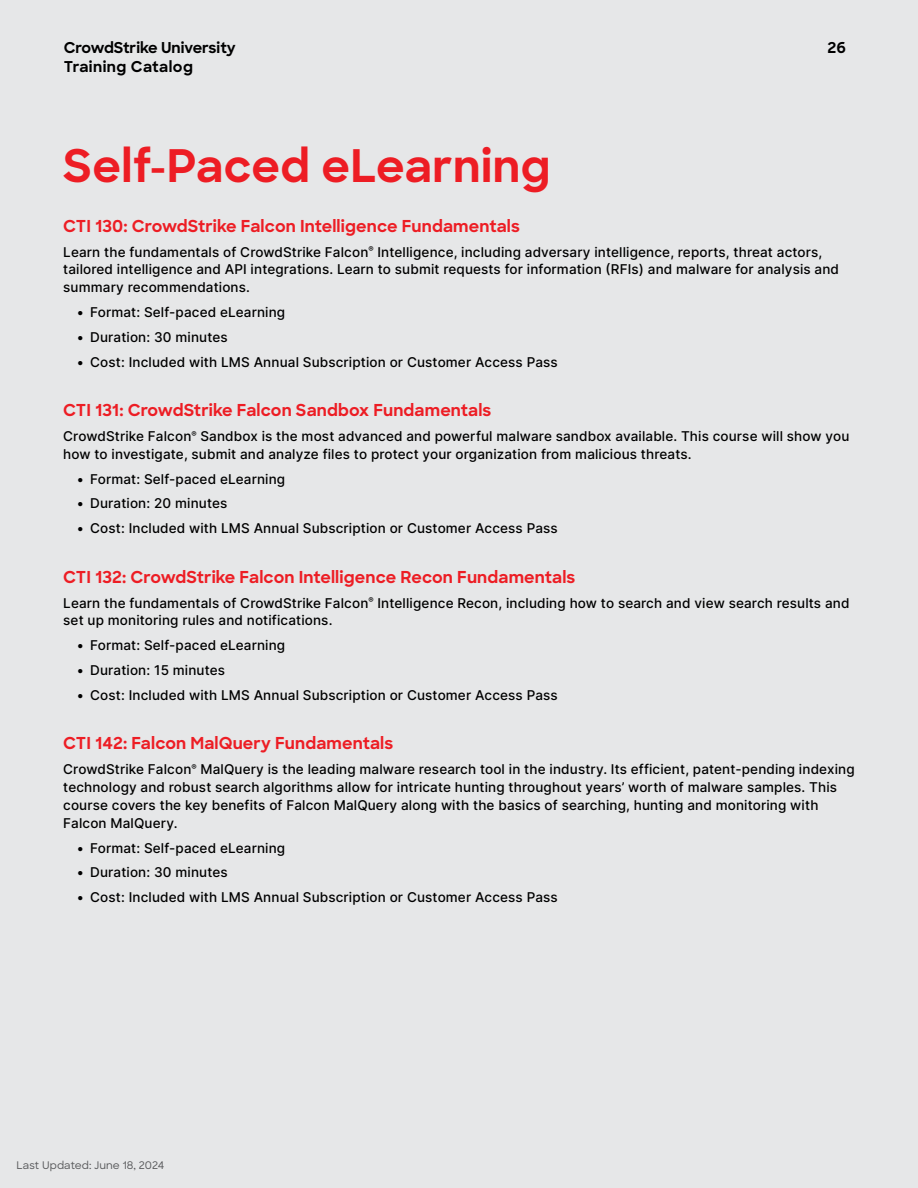
<style>
.page{position:relative;width:918px;height:1188px;background:#e6e7e8}
.page>*{position:absolute;margin:0;border:0;box-sizing:border-box;transform-origin:0 0}
.t1{font:700 45px "Crowdstrike Sharp Sans";letter-spacing:.01em;color:#ed1d24}
.t2{font:700 16.5px "Crowdstrike Sharp Sans";letter-spacing:.01em;color:#ed1d24}
.t3{font:700 15px/19.8px "Crowdstrike Sharp Sans";color:#000}
.t4{font:500 13.5px/18px "Inter";letter-spacing:.01em;color:#000}
.t5{font:10.5px "Crowdstrike Sharp Sans Mdm";letter-spacing:.01em;color:#58595b}
</style>
<div class="page">
<p class="t3" style="left:64px;top:37px;width:174px">CrowdStrike University<br>Training Catalog</p>
<p class="t3" style="left:828px;top:37px;width:20px">26</p>
<h1 class="t1" style="left:63px;top:133px;width:489px">Self-Paced eLearning</h1>
<p class="t2" style="left:63px;top:214px;width:458px">CTI 130: CrowdStrike Falcon Intelligence Fundamentals</p>
<p class="t4" style="left:63px;top:242px;width:777px">Learn the fundamentals of CrowdStrike Falcon<sup>®</sup> Intelligence, including adversary intelligence, reports, threat actors, tailored intelligence and API integrations. Learn to submit requests for information (RFIs) and malware for analysis and summary recommendations.</p>
<p class="t4" style="left:77px;top:303px;width:210px">• Format: Self-paced eLearning</p>
<p class="t4" style="left:77px;top:328px;width:153px">• Duration: 30 minutes</p>
<p class="t4" style="left:77px;top:352px;width:483px">• Cost: Included with LMS Annual Subscription or Customer Access Pass</p>
<p class="t2" style="left:63px;top:398px;width:430px">CTI 131: CrowdStrike Falcon Sandbox Fundamentals</p>
<p class="t4" style="left:63px;top:427px;width:788px">CrowdStrike Falcon<sup>®</sup> Sandbox is the most advanced and powerful malware sandbox available. This course will show you how to investigate, submit and analyze files to protect your organization from malicious threats.</p>
<p class="t4" style="left:77px;top:469px;width:210px">• Format: Self-paced eLearning</p>
<p class="t4" style="left:77px;top:494px;width:152px">• Duration: 20 minutes</p>
<p class="t4" style="left:77px;top:519px;width:483px">• Cost: Included with LMS Annual Subscription or Customer Access Pass</p>
<p class="t2" style="left:63px;top:565px;width:514px">CTI 132: CrowdStrike Falcon Intelligence Recon Fundamentals</p>
<p class="t4" style="left:63px;top:593px;width:788px">Learn the fundamentals of CrowdStrike Falcon<sup>®</sup> Intelligence Recon, including how to search and view search results and set up monitoring rules and notifications.</p>
<p class="t4" style="left:77px;top:636px;width:210px">• Format: Self-paced eLearning</p>
<p class="t4" style="left:77px;top:661px;width:150px">• Duration: 15 minutes</p>
<p class="t4" style="left:77px;top:685px;width:483px">• Cost: Included with LMS Annual Subscription or Customer Access Pass</p>
<p class="t2" style="left:63px;top:731px;width:331px">CTI 142: Falcon MalQuery Fundamentals</p>
<p class="t4" style="left:63px;top:760px;width:793px">CrowdStrike Falcon<sup>®</sup> MalQuery is the leading malware research tool in the industry. Its efficient, patent-pending indexing technology and robust search algorithms allow for intricate hunting throughout years’ worth of malware samples. This course covers the key benefits of Falcon MalQuery along with the basics of searching, hunting and monitoring with Falcon MalQuery.</p>
<p class="t4" style="left:77px;top:838px;width:210px">• Format: Self-paced eLearning</p>
<p class="t4" style="left:77px;top:863px;width:153px">• Duration: 30 minutes</p>
<p class="t4" style="left:77px;top:888px;width:483px">• Cost: Included with LMS Annual Subscription or Customer Access Pass</p>
<p class="t5" style="left:16px;top:1157px;width:149px">Last Updated: June 18, 2024</p>
</div>
